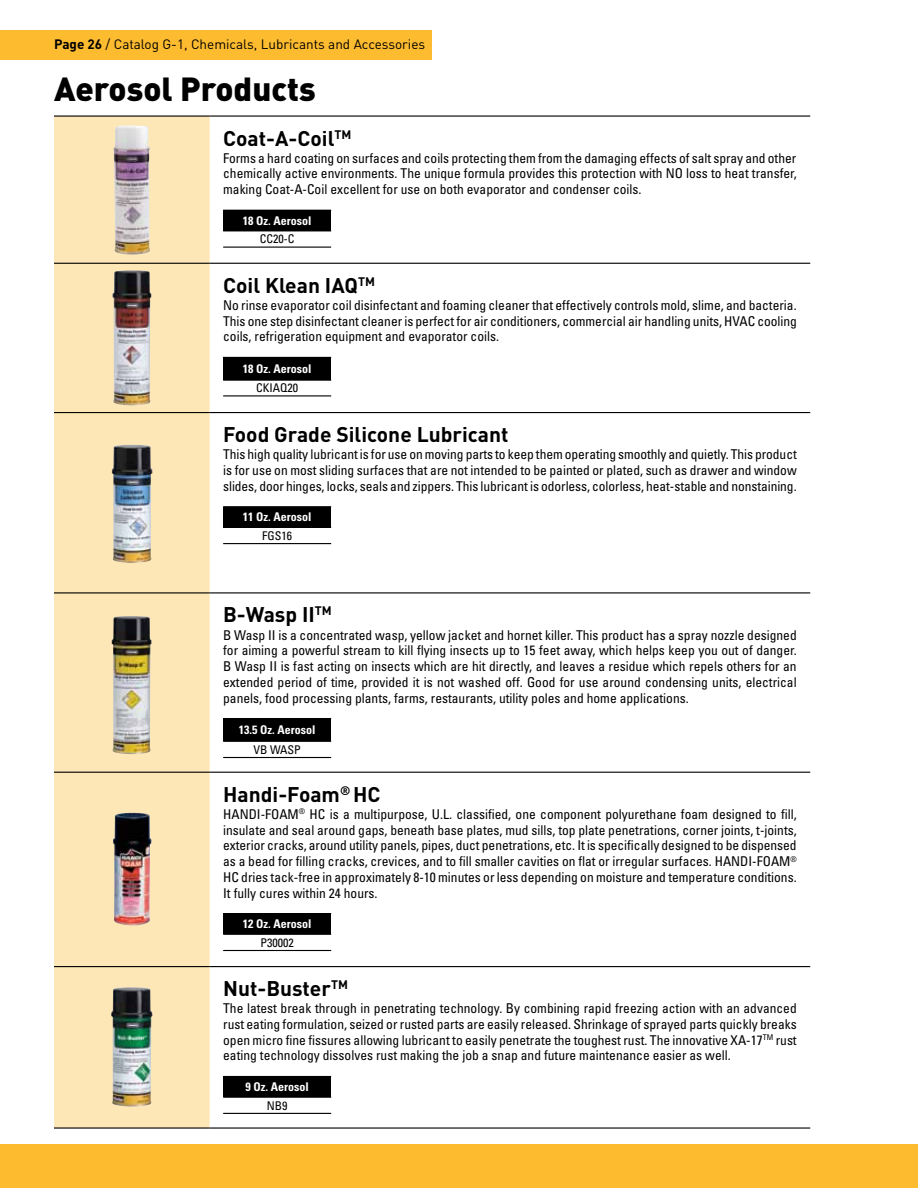
<style>
.page{position:relative;width:918px;height:1188px;background:#fff}
.page>*{position:absolute;margin:0;border:0;box-sizing:border-box;transform-origin:0 0}
.t1{font:900 33px "DINOT";color:#000}
.t2{font:700 21px "DINOT";color:#000}
.t3{font:condensed 13.5px/15.8px "Univers LT Std";color:#000;text-align:justify}
.t4{font:13.5px "DINOT";color:#000}
.t5{font:700 condensed 12px "Univers LT Std";color:#fff}
.t6{font:condensed 12px "Univers LT Std";color:#000}
.s1{font-weight:700}
</style>
<div class="page">
<div style="left:0;top:1144px;width:918px;height:44px;background:#fdbb30"></div>
<div style="left:0;top:30px;width:432px;height:30px;background:#fdbb30"></div>
<div style="left:54px;top:117px;width:156px;height:1010px;background:#fee7b7"></div>
<hr style="left:54px;top:115px;width:156px;height:2px;background:#000">
<hr style="left:210px;top:115px;width:600px;height:2px;background:#000">
<hr style="left:54px;top:263px;width:156px;height:1px;background:#000">
<hr style="left:210px;top:263px;width:600px;height:1px;background:#000">
<hr style="left:54px;top:412px;width:156px;height:1px;background:#000">
<hr style="left:210px;top:412px;width:600px;height:1px;background:#000">
<hr style="left:54px;top:592px;width:156px;height:1px;background:#000">
<hr style="left:210px;top:592px;width:600px;height:1px;background:#000">
<hr style="left:54px;top:772px;width:156px;height:1px;background:#000">
<hr style="left:210px;top:772px;width:600px;height:1px;background:#000">
<hr style="left:54px;top:966px;width:156px;height:1px;background:#000">
<hr style="left:210px;top:966px;width:600px;height:1px;background:#000">
<hr style="left:54px;top:1127px;width:156px;height:2px;background:#000">
<hr style="left:210px;top:1127px;width:600px;height:2px;background:#000">
<div style="left:223px;top:210px;width:108px;height:21px;background:#000"></div>
<hr style="left:223px;top:247px;width:108px;height:1px;background:#000">
<div style="left:223px;top:357px;width:108px;height:23px;background:#000"></div>
<hr style="left:223px;top:380px;width:108px;height:1px;background:#000">
<hr style="left:223px;top:395px;width:108px;height:1px;background:#000">
<div style="left:223px;top:507px;width:108px;height:20px;background:#000"></div>
<hr style="left:223px;top:506px;width:108px;height:1px;background:#000">
<hr style="left:223px;top:527px;width:108px;height:1px;background:#000">
<hr style="left:223px;top:543px;width:108px;height:1px;background:#000">
<div style="left:223px;top:719px;width:108px;height:22px;background:#000"></div>
<hr style="left:223px;top:718px;width:108px;height:1px;background:#000">
<hr style="left:223px;top:741px;width:108px;height:1px;background:#000">
<hr style="left:223px;top:757px;width:108px;height:1px;background:#000">
<div style="left:223px;top:914px;width:108px;height:20px;background:#000"></div>
<hr style="left:223px;top:913px;width:108px;height:1px;background:#000">
<hr style="left:223px;top:934px;width:108px;height:1px;background:#000">
<hr style="left:223px;top:950px;width:108px;height:1px;background:#000">
<div style="left:223px;top:1077px;width:108px;height:20px;background:#000"></div>
<hr style="left:223px;top:1076px;width:108px;height:1px;background:#000">
<hr style="left:223px;top:1097px;width:108px;height:1px;background:#000">
<hr style="left:223px;top:1113px;width:108px;height:1px;background:#000">
<img style="left:113px;top:813px;width:38px;height:112px">
<img style="left:112px;top:616px;width:40px;height:138px">
<img style="left:112px;top:270px;width:39px;height:135px">
<img style="left:111px;top:987px;width:42px;height:120px">
<img style="left:112px;top:445px;width:41px;height:118px">
<img style="left:114px;top:125px;width:36px;height:130px">
<p class="t4" style="left:54px;top:35px;width:373px"><span class="s1">Page 26</span> / Catalog G-1, Chemicals, Lubricants and Accessories</p>
<h1 class="t1" style="left:54px;top:66px;width:263px">Aerosol Products</h1>
<h2 class="t2" style="left:223px;top:124px;width:130px">Coat-A-Coil<sup>TM</sup></h2>
<p class="t3" style="left:223px;top:150px;width:575px">Forms a hard coating on surfaces and coils protecting them from the damaging effects of salt spray and other chemically active environments. The unique formula provides this protection with NO loss to heat transfer, making Coat-A-Coil excellent for use on both evaporator and condenser coils.</p>
<p class="t5" style="left:243px;top:213px;width:70px">18 Oz. Aerosol</p>
<p class="t6" style="left:260px;top:231px;width:36px">CC20-C</p>
<h2 class="t2" style="left:223px;top:271px;width:153px">Coil Klean IAQ<sup>TM</sup></h2>
<p class="t3" style="left:223px;top:297px;width:575px;text-align:left">No rinse evaporator coil disinfectant and foaming cleaner that effectively controls mold, slime, and bacteria.<br>This one step disinfectant cleaner is perfect for air conditioners, commercial air handling units, HVAC cooling coils, refrigeration equipment and evaporator coils.</p>
<p class="t5" style="left:243px;top:361px;width:70px">18 Oz. Aerosol</p>
<p class="t6" style="left:256px;top:381px;width:43px">CKIAQ20</p>
<h2 class="t2" style="left:223px;top:420px;width:287px">Food Grade Silicone Lubricant</h2>
<p class="t3" style="left:223px;top:446px;width:575px">This high quality lubricant is for use on moving parts to keep them operating smoothly and quietly. This product is for use on most sliding surfaces that are not intended to be painted or plated, such as drawer and window slides, door hinges, locks, seals and zippers. This lubricant is odorless, colorless, heat-stable and nonstaining.</p>
<p class="t5" style="left:243px;top:510px;width:70px">11 Oz. Aerosol</p>
<p class="t6" style="left:262px;top:528px;width:31px">FGS16</p>
<h2 class="t2" style="left:223px;top:601px;width:110px">B-Wasp II<sup>TM</sup></h2>
<p class="t3" style="left:223px;top:627px;width:575px;text-align:left">B Wasp II is a concentrated wasp, yellow jacket and hornet killer. This product has a spray nozzle designed for aiming a powerful stream to kill flying insects up to 15 feet away, which helps keep you out of danger.<br>B Wasp II is fast acting on insects which are hit directly, and leaves a residue which repels others for an extended period of time, provided it is not washed off. Good for use around condensing units, electrical panels, food processing plants, farms, restaurants, utility poles and home applications.</p>
<p class="t5" style="left:239px;top:723px;width:78px">13.5 Oz. Aerosol</p>
<p class="t6" style="left:253px;top:742px;width:49px">VB WASP</p>
<h2 class="t2" style="left:223px;top:780px;width:159px">Handi-Foam<sup>®</sup> HC</h2>
<p class="t3" style="left:223px;top:806px;width:575px;text-align:left">HANDI-FOAM<sup>®</sup> HC is a multipurpose, U.L. classified, one component polyurethane foam designed to fill, insulate and seal around gaps, beneath base plates, mud sills, top plate penetrations, corner joints, t-joints, exterior cracks, around utility panels, pipes, duct penetrations, etc. It is specifically designed to be dispensed as a bead for filling cracks, crevices, and to fill smaller cavities on flat or irregular surfaces. HANDI-FOAM<sup>® </sup>HC dries tack-free in approximately 8-10 minutes or less depending on moisture and temperature conditions.<br>It fully cures within 24 hours.</p>
<p class="t5" style="left:243px;top:917px;width:70px">12 Oz. Aerosol</p>
<p class="t6" style="left:261px;top:935px;width:35px">P30002</p>
<h2 class="t2" style="left:223px;top:974px;width:126px">Nut-Buster<sup>TM</sup></h2>
<p class="t3" style="left:223px;top:1000px;width:575px">The latest break through in penetrating technology. By combining rapid freezing action with an advanced rust eating formulation, seized or rusted parts are easily released. Shrinkage of sprayed parts quickly breaks open micro fine fissures allowing lubricant to easily penetrate the toughest rust. The innovative XA-17<sup>TM</sup> rust eating technology dissolves rust making the job a snap and future maintenance easier as well.</p>
<p class="t5" style="left:246px;top:1080px;width:65px">9 Oz. Aerosol</p>
<p class="t6" style="left:267px;top:1098px;width:22px">NB9</p>
</div>
